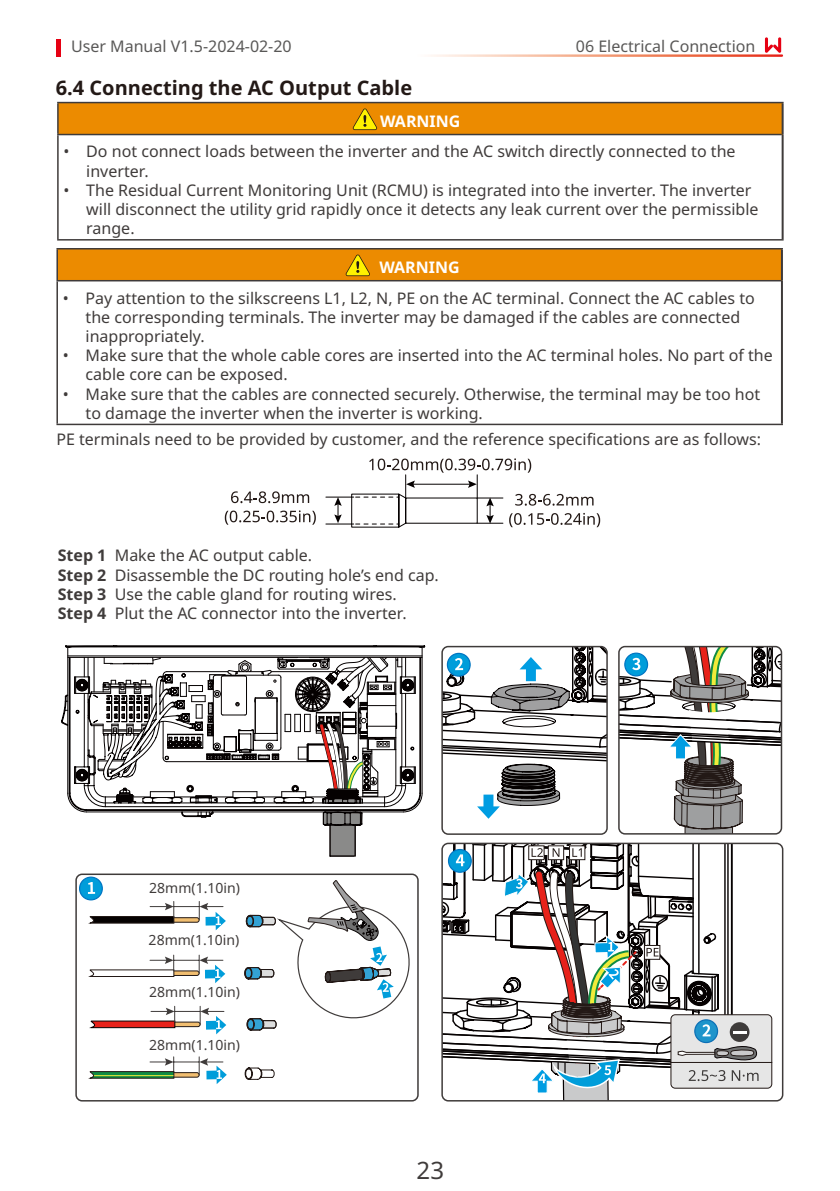
<style>
.page{position:relative;width:840px;height:1191px;background:#fff}
.page>*{position:absolute;margin:0;border:0;box-sizing:border-box;transform-origin:0 0}
.t1{font:24px "Noto Sans";color:#3f3b3a}
.t2{font:700 20px "Noto Sans";color:#231916}
.t3{font:16px/19.2px "Noto Sans";color:#3f3b3a}
.t4{font:16px "Noto Sans";color:#595857}
.t5{font:700 16px "Noto Sans";color:#fff}
.t6{font:14px "Noto Sans";color:#3f3b3a}
.s1{font-weight:700}
</style>
<div class="page">
<svg style="left:764px;top:37px;width:16px;height:16px"></svg>
<hr style="left:57px;top:39px;width:4px;height:18px;background:#e60013">
<svg style="left:441px;top:645px;width:342px;height:457px"></svg>
<div style="left:75px;top:873px;width:343px;height:228px;border:2px solid #3f3b3a;border-radius:6px"></div>
<div style="left:79px;top:877px;width:23px;height:23px;background:#009dda;border-radius:50%"></div>
<div style="left:79px;top:876px;width:24px;height:24px;border:1px solid #0075c2;border-radius:50%"></div>
<svg style="left:88px;top:882px;width:7px;height:12px"></svg>
<svg style="left:65px;top:646px;width:358px;height:16px"></svg>
<svg style="left:369px;top:662px;width:54px;height:151px"></svg>
<svg style="left:61px;top:656px;width:308px;height:201px"></svg>
<svg style="left:88px;top:901px;width:138px;height:29px"></svg>
<svg style="left:88px;top:955px;width:137px;height:28px"></svg>
<svg style="left:89px;top:1006px;width:137px;height:28px"></svg>
<svg style="left:88px;top:1056px;width:139px;height:28px"></svg>
<div style="left:569px;top:846px;width:15px;height:13px;background:#fff"></div>
<div style="left:569px;top:845px;width:15px;height:15px;border:1px solid #231916"></div>
<div style="left:548px;top:846px;width:15px;height:13px;background:#fff"></div>
<div style="left:528px;top:846px;width:15px;height:13px;background:#fff"></div>
<div style="left:528px;top:845px;width:16px;height:15px;border:1px solid #231916"></div>
<svg style="left:442px;top:848px;width:330px;height:252px"></svg>
<svg style="left:244px;top:879px;width:174px;height:201px"></svg>
<div style="left:57px;top:249px;width:724px;height:32px;background:#ec8b00"></div>
<hr style="left:56px;top:248px;width:726px;height:1px;background:#3f3b3a">
<hr style="left:56px;top:249px;width:2px;height:31px;background:#3f3b3a">
<hr style="left:56px;top:280px;width:724px;height:1px;background:#3f3b3a">
<hr style="left:56px;top:281px;width:2px;height:143px;background:#3f3b3a">
<hr style="left:56px;top:424px;width:726px;height:1px;background:#3f3b3a">
<hr style="left:780px;top:249px;width:2px;height:32px;background:#3f3b3a">
<hr style="left:780px;top:281px;width:2px;height:143px;background:#3f3b3a">
<svg style="left:345px;top:254px;width:25px;height:22px"></svg>
<div style="left:58px;top:103px;width:724px;height:31px;background:#ec8b00"></div>
<hr style="left:57px;top:102px;width:726px;height:1px;background:#3f3b3a">
<hr style="left:57px;top:103px;width:2px;height:31px;background:#3f3b3a">
<hr style="left:57px;top:134px;width:724px;height:1px;background:#3f3b3a">
<hr style="left:57px;top:135px;width:2px;height:104px;background:#3f3b3a">
<hr style="left:57px;top:239px;width:726px;height:1px;background:#3f3b3a">
<hr style="left:781px;top:103px;width:2px;height:31px;background:#3f3b3a">
<hr style="left:781px;top:134px;width:2px;height:105px;background:#3f3b3a">
<svg style="left:352px;top:108px;width:25px;height:22px"></svg>
<svg style="left:326px;top:458px;width:274px;height:70px"></svg>
<svg style="left:231px;top:491px;width:78px;height:12px"></svg>
<svg style="left:225px;top:510px;width:91px;height:15px"></svg>
<p class="t4" style="left:71px;top:35px;width:222px">User Manual V1.5-2024-02-20</p>
<p class="t4" style="left:575px;top:35px;width:181px">06 Electrical Connection</p>
<p class="t2" style="left:56px;top:74px;width:358px">6.4 Connecting the AC Output Cable</p>
<p class="t5" style="left:380px;top:110px;width:82px">WARNING</p>
<p class="t3" style="left:86px;top:142px;width:650px;text-indent:-23px">• Do not connect loads between the inverter and the AC switch directly connected to the inverter.</p>
<p class="t3" style="left:86px;top:181px;width:673px;text-indent:-23px">• The Residual Current Monitoring Unit (RCMU) is integrated into the inverter. The inverter will disconnect the utility grid rapidly once it detects any leak current over the permissible range.</p>
<p class="t5" style="left:379px;top:256px;width:82px">WARNING</p>
<p class="t3" style="left:86px;top:288px;width:670px;text-indent:-23px">• Pay attention to the silkscreens L1, L2, N, PE on the AC terminal. Connect the AC cables to the corresponding terminals. The inverter may be damaged if the cables are connected inappropriately.</p>
<p class="t3" style="left:86px;top:346px;width:688px;text-indent:-23px">• Make sure that the whole cable cores are inserted into the AC terminal holes. No part of the cable core can be exposed.</p>
<p class="t3" style="left:86px;top:384px;width:675px;text-indent:-23px">• Make sure that the cables are connected securely. Otherwise, the terminal may be too hot to damage the inverter when the inverter is working.</p>
<p class="t3" style="left:56px;top:430px;width:705px">PE terminals need to be provided by customer, and the reference specifications are as follows:</p>
<p class="t3" style="left:58px;top:546px;width:382px"><span class="s1">Step 1</span> Make the AC output cable.<br><span class="s1">Step 2</span> Disassemble the DC routing hole’s end cap.<br><span class="s1">Step 3</span> Use the cable gland for routing wires.<br><span class="s1">Step 4</span> Plut the AC connector into the inverter.</p>
<p class="t6" style="left:149px;top:878px;width:92px">28mm(1.10in)</p>
<p class="t6" style="left:148px;top:930px;width:92px">28mm(1.10in)</p>
<p class="t6" style="left:149px;top:982px;width:92px">28mm(1.10in)</p>
<p class="t6" style="left:149px;top:1034px;width:92px">28mm(1.10in)</p>
<h1 class="t1" style="left:416px;top:1153px;width:29px">23</h1>
</div>
